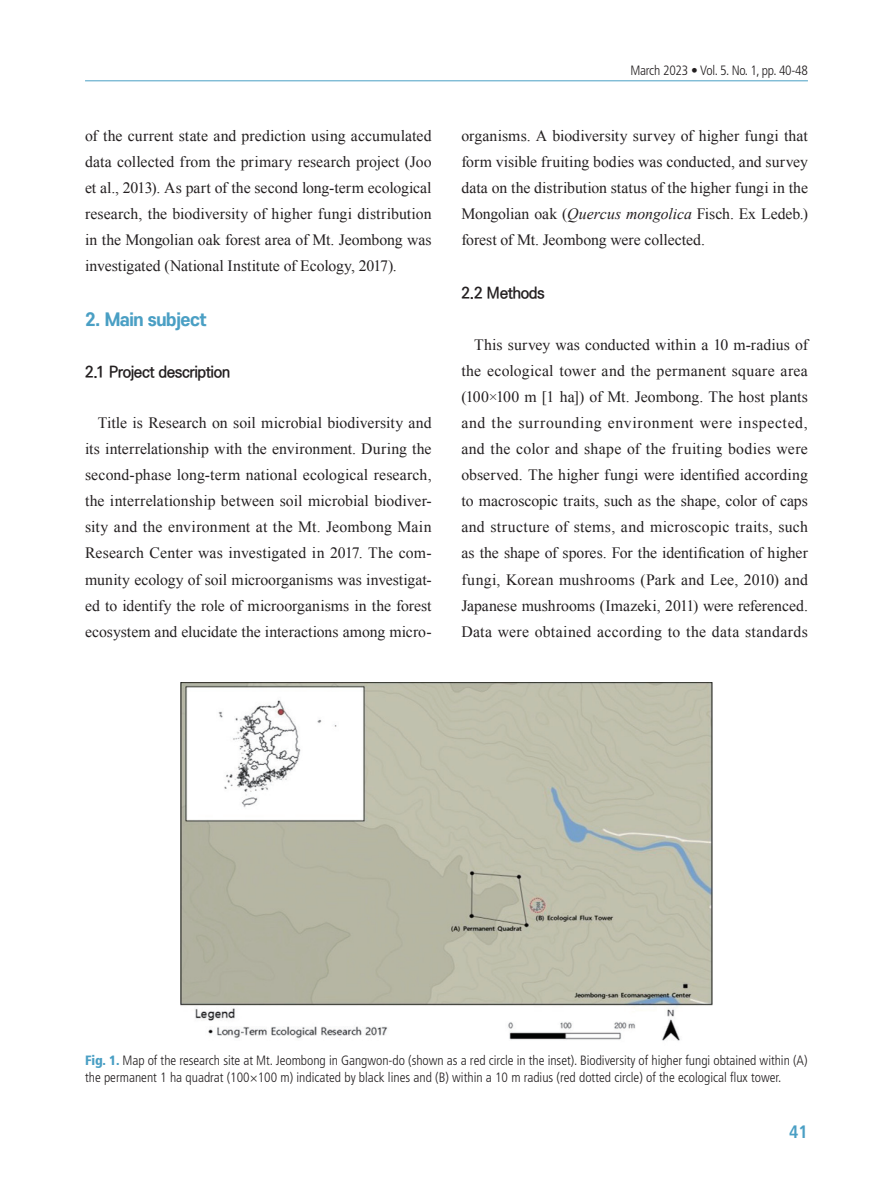
<style>
.page{position:relative;width:893px;height:1191px;background:#fff}
.page>*{position:absolute;margin:0;border:0;box-sizing:border-box;transform-origin:0 0}
.t1{font:700 condensed 18px "Frutiger LT Std";color:#4a9fc4}
.t2{font:800 17.25px "S Core Dream 7";letter-spacing:-.025em;color:#4a9fc4}
.t3{font:15.75px/26.1px "Times New Roman";color:#231f20;text-align:justify}
.t4{font:700 15.75px "Ko Pub World Dotum";letter-spacing:-.03em;color:#231f20}
.t5{font:300 condensed 13.5px/16.5px "Frutiger LT Std";letter-spacing:-.005em;color:#231f20}
.t6{font:300 condensed 13.5px "Frutiger LT Std";letter-spacing:-.025em;color:#231f20}
.s1{font-style:italic}
.s2{font-weight:900;color:#4a9fc4}
</style>
<div class="page">
<hr style="left:85px;top:80px;width:723px;height:1px;background:#4a9fc4">
<img style="left:181px;top:682px;width:531px;height:359px">
<p class="t3" style="left:85px;top:122px;width:348px">of the current state and prediction using accumulated data collected from the primary research project (Joo et al., 2013). As part of the second long-term ecological research, the biodiversity of higher fungi distribution in the Mongolian oak forest area of Mt. Jeombong was investigated (National Institute of Ecology, 2017).</p>
<p class="t2" style="left:85px;top:307px;width:123px">2. Main subject</p>
<p class="t4" style="left:85px;top:360px;width:147px">2.1 Project description</p>
<p class="t3" style="left:85px;top:409px;width:348px;text-indent:13px">Title is Research on soil microbial biodiversity and its interrelationship with the environment. During the second-phase long-term national ecological research, the interrelationship between soil microbial biodiver&shy;sity and the environment at the Mt. Jeombong Main Research Center was investigated in 2017. The com&shy;munity ecology of soil microorganisms was investigat&shy;ed to identify the role of microorganisms in the forest ecosystem and elucidate the interactions among micro-</p>
<p class="t6" style="left:630px;top:63px;width:179px">March 2023 • Vol. 5. No. 1, pp. 40-48</p>
<p class="t3" style="left:461px;top:122px;width:348px">organisms. A biodiversity survey of higher fungi that form visible fruiting bodies was conducted, and survey data on the distribution status of the higher fungi in the Mongolian oak (<span class="s1">Quercus mongolica</span> Fisch. Ex Ledeb.) forest of Mt. Jeombong were collected.</p>
<p class="t4" style="left:461px;top:282px;width:85px">2.2 Methods</p>
<p class="t3" style="left:461px;top:331px;width:348px;text-indent:13px">This survey was conducted within a 10 m-radius of the ecological tower and the permanent square area (100×100 m [1 ha]) of Mt. Jeombong. The host plants and the surrounding environment were inspected, and the color and shape of the fruiting bodies were observed. The higher fungi were identified according to macroscopic traits, such as the shape, color of caps and structure of stems, and microscopic traits, such as the shape of spores. For the identification of higher fungi, Korean mushrooms (Park and Lee, 2010) and Japanese mushrooms (Imazeki, 2011) were referenced.<br>Data were obtained according to the data standards</p>
<p class="t5" style="left:85px;top:1052px;width:724px"><span class="s2">Fig. 1.</span> Map of the research site at Mt. Jeombong in Gangwon-do (shown as a red circle in the inset). Biodiversity of higher fungi obtained within (A) the permanent 1 ha quadrat (100×100 m) indicated by black lines and (B) within a 10 m radius (red dotted circle) of the ecological flux tower.</p>
<p class="t1" style="left:789px;top:1121px;width:20px">41</p>
</div>
